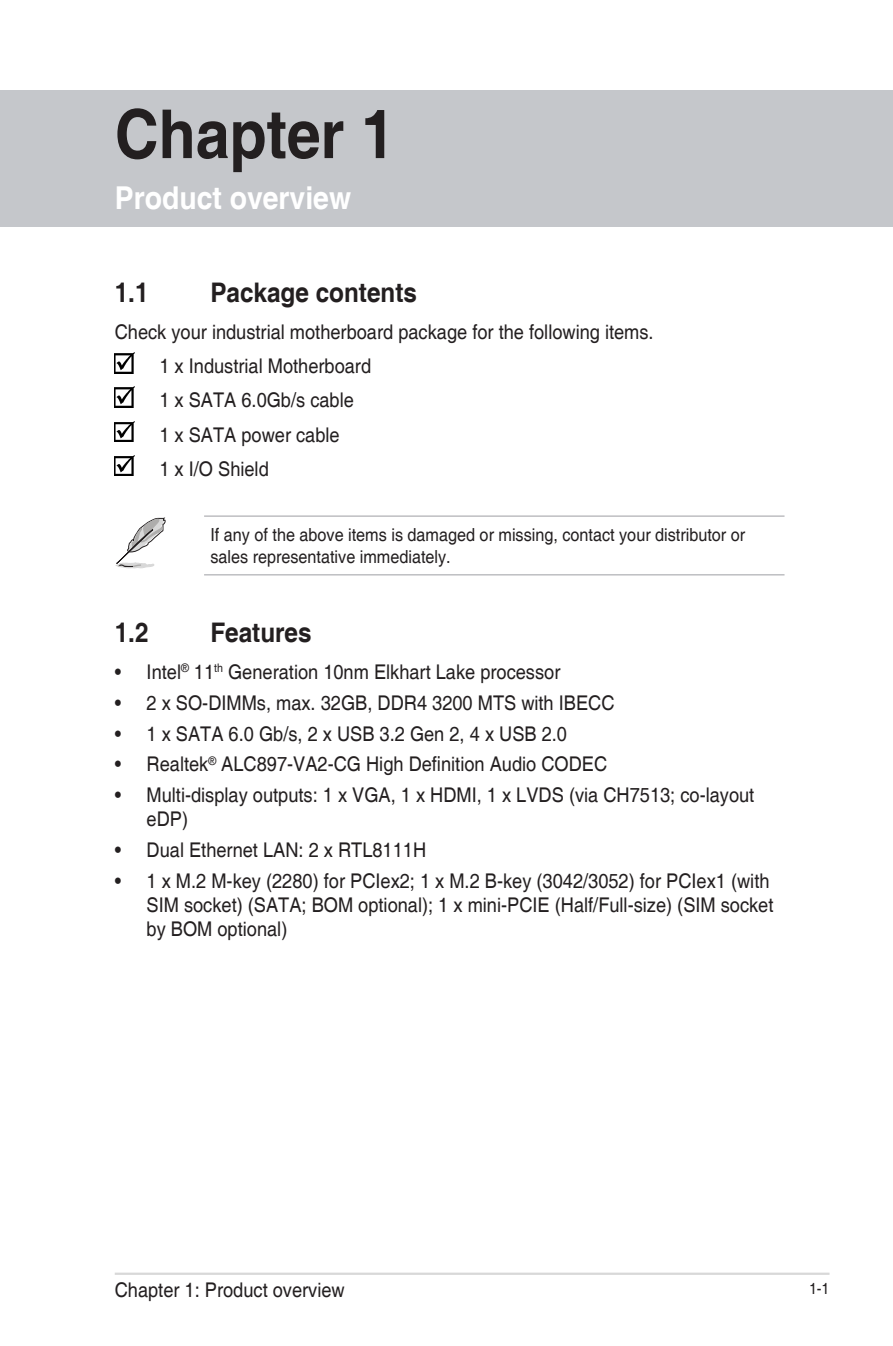
<style>
.page{position:relative;width:893px;height:1346px;background:#fff}
.page>*{position:absolute;margin:0;border:0;box-sizing:border-box;transform-origin:0 0}
.t1{font:700 67.5px "Helvetica";color:#231f20;scale:.9 1}
.t2{font:700 31.5px "Helvetica";color:#fff;scale:.9 1}
.t3{font:700 27px "Helvetica";color:#231f20;scale:.9 1}
.t4{font:20.25px/34.2px "Helvetica";color:#231f20;scale:.9 1}
.t5{font:18px/21.6px "Helvetica";color:#231f20;scale:.9 1}
.t6{font:15.75px "Helvetica";color:#231f20;scale:.9 1}
</style>
<div class="page">
<hr style="left:115px;top:1272px;width:714px;height:3px;background:#d8d8d8">
<hr style="left:204px;top:515px;width:580px;height:2px;background:#a8a9ad">
<hr style="left:204px;top:574px;width:580px;height:1px;background:#a8a9ad">
<img style="left:115px;top:352px;width:20px;height:21px">
<img style="left:115px;top:387px;width:20px;height:20px">
<img style="left:115px;top:421px;width:20px;height:21px">
<img style="left:115px;top:455px;width:20px;height:21px">
<div style="left:0;top:90px;width:893px;height:137px;background:#c5c7cb"></div>
<svg style="left:115px;top:517px;width:51px;height:52px"></svg>
<h1 class="t1" style="left:115px;top:93px;width:313px">Chapter 1</h1>
<h2 class="t2" style="left:115px;top:178px;width:264px">Product overview</h2>
<h3 class="t3" style="left:115px;top:276px;width:39px">1.1</h3>
<h3 class="t3" style="left:210px;top:276px;width:231px">Package contents</h3>
<p class="t4" style="left:159px;top:315px;width:551px;text-indent:-45px">Check your industrial motherboard package for the following items.<br>1 x Industrial Motherboard<br>1 x SATA 6.0Gb/s cable<br>1 x SATA power cable<br>1 x I/O Shield</p>
<p class="t5" style="left:210px;top:525px;width:596px">If any of the above items is damaged or missing, contact your distributor or sales representative immediately.</p>
<h3 class="t3" style="left:115px;top:616px;width:39px">1.2</h3>
<h3 class="t3" style="left:210px;top:616px;width:114px">Features</h3>
<p class="t4" style="left:115px;top:656px;width:497px">• Intel<sup>®</sup> 11<sup>th</sup> Generation 10nm Elkhart Lake processor</p>
<p class="t4" style="left:115px;top:686px;width:557px">• 2 x SO-DIMMs, max. 32GB, DDR4 3200 MTS with IBECC</p>
<p class="t4" style="left:115px;top:717px;width:504px">• 1 x SATA 6.0 Gb/s, 2 x USB 3.2 Gen 2, 4 x USB 2.0</p>
<p class="t4" style="left:115px;top:748px;width:549px">• Realtek<sup>®</sup> ALC897-VA2-CG High Definition Audio CODEC</p>
<p class="t4" style="left:147px;top:783px;width:677px;line-height:24.3px;text-indent:-32px">• Multi-display outputs: 1 x VGA, 1 x HDMI, 1 x LVDS (via CH7513; co-layout eDP)</p>
<p class="t4" style="left:115px;top:833px;width:348px">• Dual Ethernet LAN: 2 x RTL8111H</p>
<p class="t4" style="left:147px;top:869px;width:698px;line-height:24.3px;text-indent:-32px">• 1 x M.2 M-key (2280) for PCIex2; 1 x M.2 B-key (3042/3052) for PCIex1 (with<br>SIM socket) (SATA; BOM optional); 1 x mini-PCIE (Half/Full-size) (SIM socket by BOM optional)</p>
<p class="t4" style="left:115px;top:1273px;width:257px">Chapter 1: Product overview</p>
<p class="t6" style="left:809px;top:1279px;width:24px">1-1</p>
</div>
